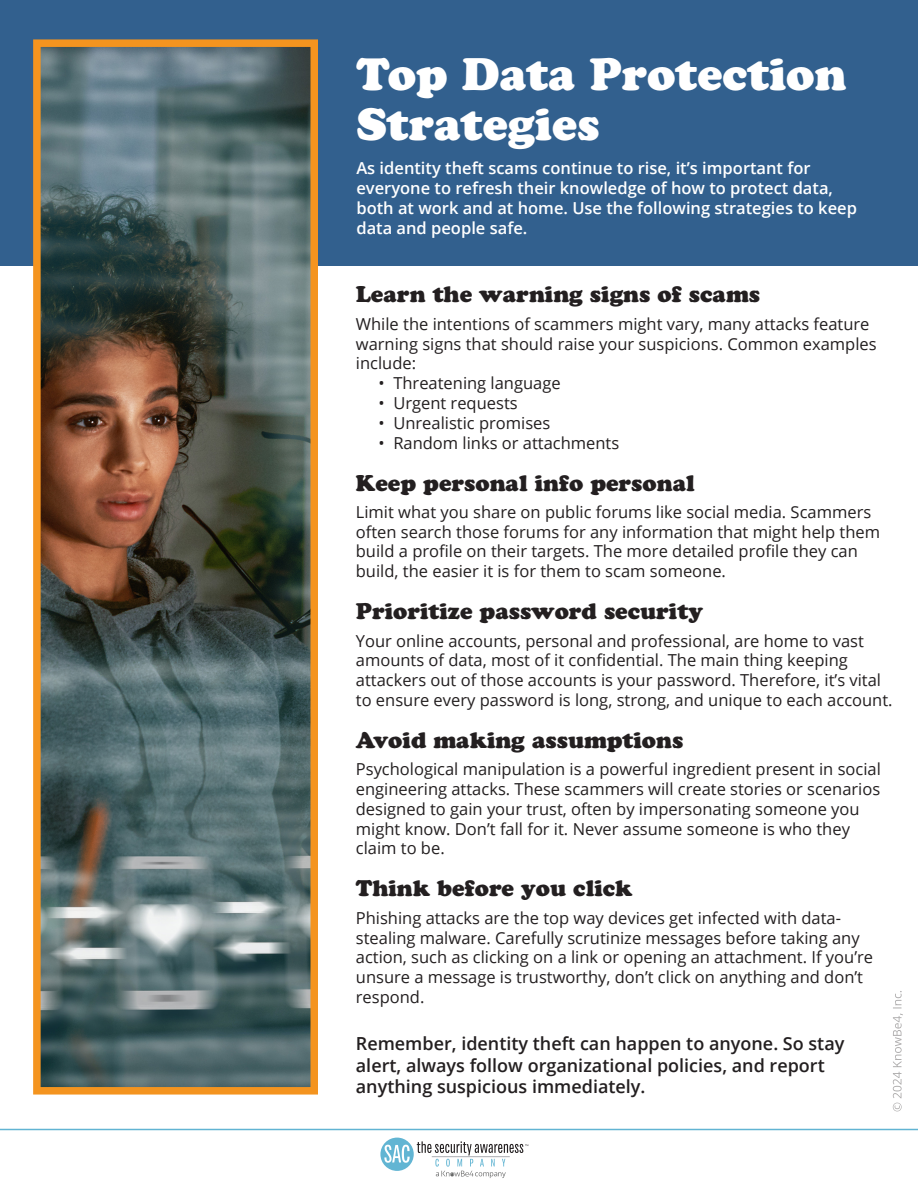
<style>
.page{position:relative;width:918px;height:1188px;background:#fff}
.page>*{position:absolute;margin:0;border:0;box-sizing:border-box;transform-origin:0 0}
.H2_-_Page_4{font:45px/49.5px "Cooper Black Std";color:#fff}
.H3_-_Page_4{font:22.5px "Cooper Black Std";color:#231f20}
.t1{font:600 18px/21.6px "Open Sans";color:#231f20}
.t2{font:16.5px/19.8px "Open Sans";color:#231f20}
.t3{font:600 16.5px/19.8px "Open Sans";color:#fff}
</style>
<div class="page">
<div style="left:0;top:0;width:918px;height:266px;background:#32608e"></div>
<img style="left:42px;top:48px;width:267px;height:1038px">
<div style="left:33px;top:39px;width:285px;height:1056px;border:8px solid #f4941f"></div>
<svg style="left:0;top:1129px;width:918px;height:42px"></svg>
<div style="left:380px;top:1138px;width:34px;height:33px;background:#62b5d3;border-radius:50%"></div>
<svg style="left:384px;top:1145px;width:26px;height:18px"></svg>
<svg style="left:417px;top:1141px;width:111px;height:37px"></svg>
<svg style="left:893px;top:991px;width:10px;height:120px"></svg>
<h2 class="H2_-_Page_4" style="left:356px;top:49px;width:492px">Top Data Protection<br>Strategies</h2>
<p class="t3" style="left:356px;top:158px;width:502px">As identity theft scams continue to rise, it’s important for everyone to refresh their knowledge of how to protect data, both at work and at home. Use the following strategies to keep data and people safe.</p>
<h3 class="H3_-_Page_4" style="left:356px;top:281px;width:406px">Learn the warning signs of scams</h3>
<p class="t2" style="left:356px;top:313px;width:522px">While the intentions of scammers might vary, many attacks feature warning signs that should raise your suspicions. Common examples include:</p>
<p class="t2" style="left:378px;top:373px;width:184px">• Threatening language</p>
<p class="t2" style="left:378px;top:393px;width:141px">• Urgent requests</p>
<p class="t2" style="left:378px;top:412px;width:173px">• Unrealistic promises</p>
<p class="t2" style="left:378px;top:432px;width:242px">• Random links or attachments</p>
<h3 class="H3_-_Page_4" style="left:356px;top:469px;width:340px">Keep personal info personal</h3>
<p class="t2" style="left:356px;top:502px;width:526px">Limit what you share on public forums like social media. Scammers often search those forums for any information that might help them build a profile on their targets. The more detailed profile they can build, the easier it is for them to scam someone.</p>
<h3 class="H3_-_Page_4" style="left:356px;top:598px;width:349px">Prioritize password security</h3>
<p class="t2" style="left:356px;top:630px;width:538px">Your online accounts, personal and professional, are home to vast amounts of data, most of it confidential. The main thing keeping attackers out of those accounts is your password. Therefore, it’s vital to ensure every password is long, strong, and unique to each account.</p>
<h3 class="H3_-_Page_4" style="left:356px;top:727px;width:329px">Avoid making assumptions</h3>
<p class="t2" style="left:356px;top:759px;width:527px">Psychological manipulation is a powerful ingredient present in social engineering attacks. These scammers will create stories or scenarios designed to gain your trust, often by impersonating someone you might know. Don’t fall for it. Never assume someone is who they claim to be.</p>
<h3 class="H3_-_Page_4" style="left:356px;top:875px;width:278px">Think before you click</h3>
<p class="t2" style="left:356px;top:907px;width:519px">Phishing attacks are the top way devices get infected with data&shy;stealing malware. Carefully scrutinize messages before taking any action, such as clicking on a link or opening an attachment. If you’re unsure a message is trustworthy, don’t click on anything and don’t respond.</p>
<p class="t1" style="left:356px;top:1032px;width:490px">Remember, identity theft can happen to anyone. So stay alert, always follow organizational policies, and report anything suspicious immediately.</p>
</div>
